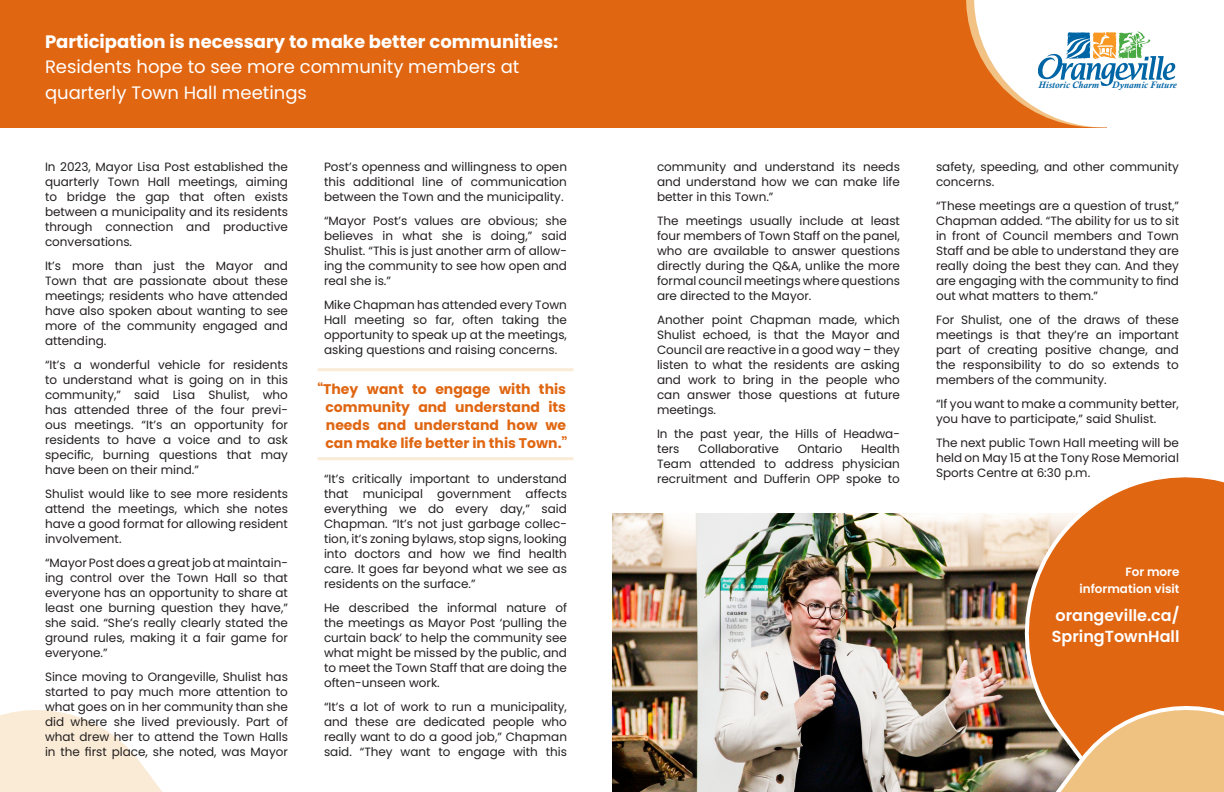
<style>
.page{position:relative;width:1224px;height:792px;background:#fff}
.page>*{position:absolute;margin:0;border:0;box-sizing:border-box;transform-origin:0 0}
.t1{font:18px/25.6px "Poppins";color:#fff}
.t2{font:600 16px/21px "Poppins";color:#fff}
.Pull_Quote{font:700 14px/18px "Poppins";color:#e06612;text-align:center}
.Paragraph_Style_1{font:12px/15px "Poppins";color:#231f20;text-align:justify}
.t3{font:600 12px "Poppins";color:#fff}
.t4{font:italic 700 9.5px "Calisto";letter-spacing:.01em;color:#0065a5}
.s1{font-weight:700}
</style>
<div class="page">
<img style="left:612px;top:513px;width:389px;height:279px">
<svg style="left:0;top:710px;width:162px;height:82px"></svg>
<div style="left:0;top:0;width:1107px;height:127px;background:#e06612"></div>
<svg style="left:957px;top:0;width:219px;height:128px"></svg>
<svg style="left:1001px;top:477px;width:223px;height:208px;background:#dd7e3b"></svg>
<img style="left:940px;top:685px;width:284px;height:107px">
<hr style="left:318px;top:368px;width:255px;height:3px;background:#faebd6">
<hr style="left:318px;top:457px;width:255px;height:3px;background:#faebd6">
<p class="t1" style="left:45px;top:29px;width:515px"><span class="s1">Participation is necessary to make better communities:<br></span>Residents hope to see more community members at quarterly Town Hall meetings</p>
<p class="Paragraph_Style_1" style="left:45px;top:159px;width:245px">In 2023, Mayor Lisa Post established the quarterly Town Hall meetings, aiming to bridge the gap that often exists between a municipality and its residents through connection and productive conversations.</p>
<p class="Paragraph_Style_1" style="left:45px;top:258px;width:245px">It’s more than just the Mayor and Town that are passionate about these meetings; residents who have attended have also spoken about wanting to see more of the community engaged and attending.</p>
<p class="Paragraph_Style_1" style="left:45px;top:357px;width:245px">“It’s a wonderful vehicle for residents to understand what is going on in this community,” said Lisa Shulist, who has attended three of the four previ&shy;ous meetings. “It’s an opportunity for residents to have a voice and to ask specific, burning questions that may have been on their mind.”</p>
<p class="Paragraph_Style_1" style="left:45px;top:486px;width:245px">Shulist would like to see more residents attend the meetings, which she notes have a good format for allowing resident involvement.</p>
<p class="Paragraph_Style_1" style="left:45px;top:555px;width:245px">“Mayor Post does a great job at maintain&shy;ing control over the Town Hall so that everyone has an opportunity to share at least one burning question they have,” she said. “She’s really clearly stated the ground rules, making it a fair game for everyone.”</p>
<p class="Paragraph_Style_1" style="left:45px;top:669px;width:245px">Since moving to Orangeville, Shulist has started to pay much more attention to what goes on in her community than she did where she lived previously. Part of what drew her to attend the Town Halls in the first place, she noted, was Mayor</p>
<p class="Paragraph_Style_1" style="left:324px;top:159px;width:245px">Post’s openness and willingness to open this additional line of communication between the Town and the municipality.</p>
<p class="Paragraph_Style_1" style="left:324px;top:213px;width:245px">“Mayor Post’s values are obvious; she believes in what she is doing,” said Shulist. “This is just another arm of allow&shy;ing the community to see how open and real she is.”</p>
<p class="Paragraph_Style_1" style="left:324px;top:297px;width:244px">Mike Chapman has attended every Town Hall meeting so far, often taking the opportunity to speak up at the meetings, asking questions and raising concerns.</p>
<p class="Pull_Quote" style="left:317px;top:380px;width:252px">“They want to engage with this community and understand its needs and understand how we can make life better in this Town.”</p>
<p class="Paragraph_Style_1" style="left:324px;top:471px;width:245px">“It’s critically important to understand that municipal government affects everything we do every day,” said Chapman. “It’s not just garbage collec&shy;tion, it’s zoning bylaws, stop signs, looking into doctors and how we find health care. It goes far beyond what we see as residents on the surface.”</p>
<p class="Paragraph_Style_1" style="left:324px;top:600px;width:245px">He described the informal nature of the meetings as Mayor Post ‘pulling the curtain back’ to help the community see what might be missed by the public, and to meet the Town Staff that are doing the often-unseen work.</p>
<p class="Paragraph_Style_1" style="left:324px;top:699px;width:245px">“It’s a lot of work to run a municipality, and these are dedicated people who really want to do a good job,” Chapman said. “They want to engage with this</p>
<p class="Paragraph_Style_1" style="left:657px;top:159px;width:245px">community and understand its needs and understand how we can make life better in this Town.”</p>
<p class="Paragraph_Style_1" style="left:657px;top:213px;width:245px">The meetings usually include at least four members of Town Staff on the panel, who are available to answer questions directly during the Q&amp;A, unlike the more formal council meetings where questions are directed to the Mayor.</p>
<p class="Paragraph_Style_1" style="left:657px;top:312px;width:245px">Another point Chapman made, which Shulist echoed, is that the Mayor and Council are reactive in a good way – they listen to what the residents are asking and work to bring in the people who can answer those questions at future meetings.</p>
<p class="Paragraph_Style_1" style="left:657px;top:426px;width:245px">In the past year, the Hills of Headwa&shy;ters</p>
<p class="Paragraph_Style_1" style="left:698px;top:441px;width:82px">Collaborative</p>
<p class="Paragraph_Style_1" style="left:798px;top:441px;width:46px">Ontario</p>
<p class="Paragraph_Style_1" style="left:657px;top:441px;width:245px;text-indent:204px">Health Team attended to address physician recruitment and Dufferin OPP spoke to</p>
<p class="t4" style="left:1039px;top:79px;width:62px">Historic Charm</p>
<p class="t4" style="left:1112px;top:79px;width:66px">Dynamic Future</p>
<p class="Paragraph_Style_1" style="left:936px;top:159px;width:245px">safety, speeding, and other community concerns.</p>
<p class="Paragraph_Style_1" style="left:936px;top:198px;width:245px">“These meetings are a question of trust,” Chapman added. “The ability for us to sit in front of Council members and Town Staff and be able to understand they are really doing the best they can. And they are engaging with the community to find out what matters to them.”</p>
<p class="Paragraph_Style_1" style="left:936px;top:312px;width:245px">For Shulist, one of the draws of these meetings is that they’re an important part of creating positive change, and the responsibility to do so extends to members of the community.</p>
<p class="Paragraph_Style_1" style="left:936px;top:396px;width:245px">“If you want to make a community better, you have to participate,” said Shulist.</p>
<p class="Paragraph_Style_1" style="left:936px;top:435px;width:244px">The next public Town Hall meeting will be held on May 15 at the Tony Rose Memorial Sports Centre at 6:30 p.m.</p>
<p class="t3" style="left:1125px;top:564px;width:56px">For more</p>
<p class="t3" style="left:1079px;top:581px;width:102px">information visit</p>
<p class="t2" style="left:1052px;top:605px;width:129px">orangeville.ca/<br>SpringTownHall</p>
</div>
